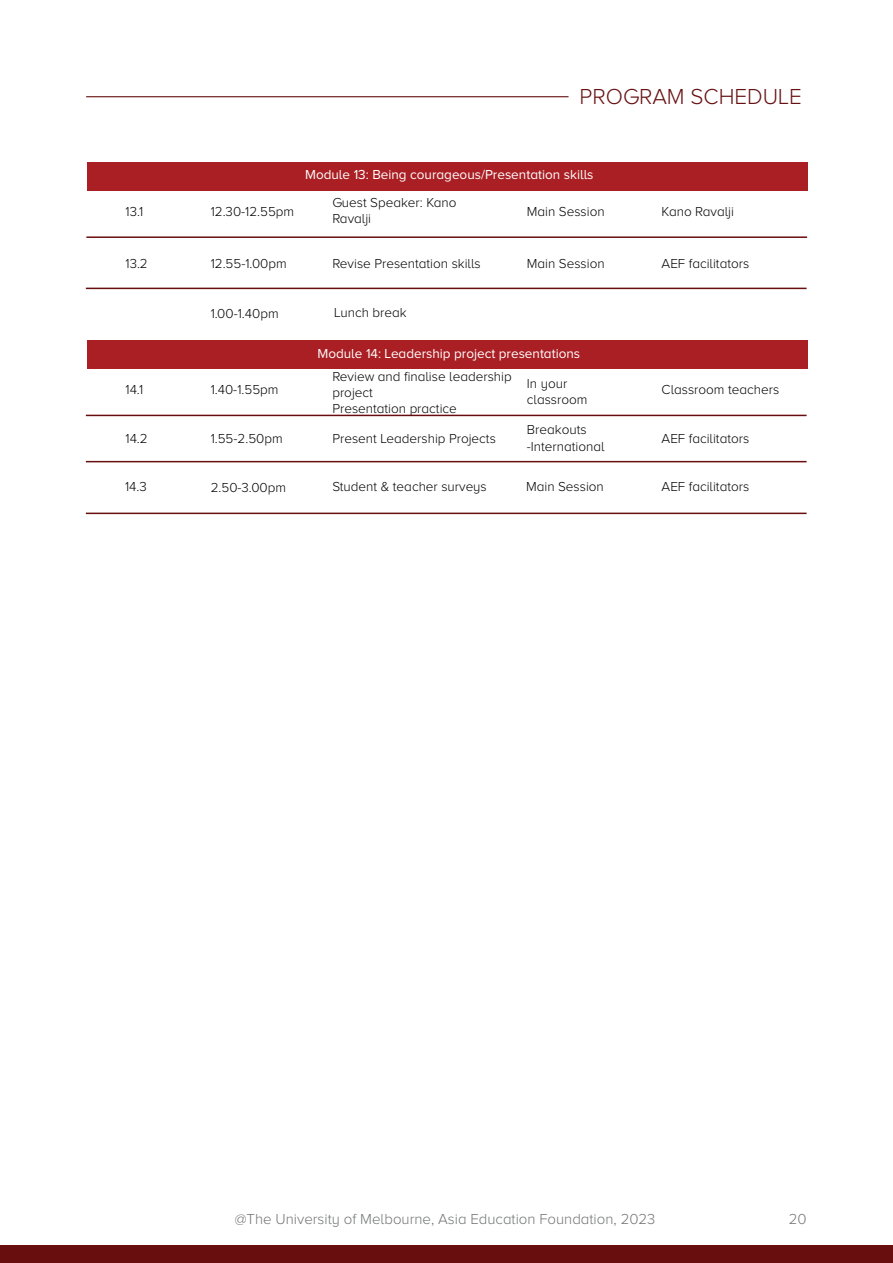
<style>
.page{position:relative;width:893px;height:1263px;background:#fff}
.page>*{position:absolute;margin:0;border:0;box-sizing:border-box;transform-origin:0 0}
.t1{font:300 22.5px "Proxima Nova A";color:#671112}
.t2{font:300 15px "Proxima Nova A";color:#737474}
.t3{font:300 13.5px/16.2px "Proxima Nova A";color:#000101}
.t4{font:13.5px "Proxima Nova A";color:#fff}
</style>
<div class="page">
<div style="left:0;top:1245px;width:893px;height:18px;background:#680e0e"></div>
<hr style="left:86px;top:96px;width:482px;height:1px;background:#671112">
<div style="left:87px;top:340px;width:720px;height:28px;background:#a91f24"></div>
<div style="left:87px;top:162px;width:720px;height:28px;background:#a91f24"></div>
<hr style="left:86px;top:415px;width:721px;height:1px;background:#680e0e">
<hr style="left:86px;top:461px;width:721px;height:1px;background:#680e0e">
<hr style="left:86px;top:513px;width:721px;height:1px;background:#680e0e">
<hr style="left:86px;top:236px;width:721px;height:2px;background:#680e0e">
<hr style="left:86px;top:288px;width:721px;height:1px;background:#680e0e">
<h1 class="t1" style="left:580px;top:84px;width:224px">PROGRAM SCHEDULE</h1>
<p class="t4" style="left:305px;top:167px;width:290px">Module 13: Being courageous/Presentation skills</p>
<p class="t3" style="left:126px;top:203px;width:19px">13.1</p>
<p class="t3" style="left:126px;top:255px;width:24px">13.2</p>
<p class="t3" style="left:211px;top:203px;width:85px">12.30-12.55pm</p>
<p class="t3" style="left:211px;top:255px;width:78px">12.55-1.00pm</p>
<p class="t3" style="left:211px;top:305px;width:70px">1.00-1.40pm</p>
<p class="t3" style="left:332px;top:194px;width:126px">Guest Speaker: Kano<br>Ravalji</p>
<p class="t3" style="left:332px;top:256px;width:150px">Revise Presentation skills</p>
<p class="t3" style="left:334px;top:305px;width:74px">Lunch break</p>
<p class="t3" style="left:527px;top:203px;width:79px">Main Session</p>
<p class="t3" style="left:527px;top:256px;width:79px">Main Session</p>
<p class="t3" style="left:662px;top:203px;width:74px">Kano Ravalji</p>
<p class="t3" style="left:662px;top:256px;width:89px">AEF facilitators</p>
<p class="t4" style="left:317px;top:346px;width:264px">Module 14: Leadership project presentations</p>
<p class="t3" style="left:126px;top:381px;width:19px">14.1</p>
<p class="t3" style="left:126px;top:430px;width:24px">14.2</p>
<p class="t3" style="left:125px;top:478px;width:23px">14.3</p>
<p class="t3" style="left:211px;top:381px;width:69px">1.40-1.55pm</p>
<p class="t3" style="left:211px;top:430px;width:74px">1.55-2.50pm</p>
<p class="t3" style="left:211px;top:479px;width:77px">2.50-3.00pm</p>
<p class="t3" style="left:332px;top:368px;width:181px">Review and finalise leadership project<br>Presentation practice</p>
<p class="t3" style="left:332px;top:430px;width:165px">Present Leadership Projects</p>
<p class="t3" style="left:332px;top:478px;width:156px">Student &amp; teacher surveys</p>
<p class="t3" style="left:527px;top:375px;width:62px">In your classroom</p>
<p class="t3" style="left:527px;top:422px;width:79px">Breakouts -International</p>
<p class="t3" style="left:526px;top:478px;width:79px">Main Session</p>
<p class="t3" style="left:662px;top:381px;width:119px">Classroom teachers</p>
<p class="t3" style="left:662px;top:430px;width:89px">AEF facilitators</p>
<p class="t3" style="left:662px;top:478px;width:89px">AEF facilitators</p>
<p class="t2" style="left:235px;top:1210px;width:422px">@The University of Melbourne, Asia Education Foundation, 2023</p>
<p class="t2" style="left:789px;top:1210px;width:19px">20</p>
</div>
